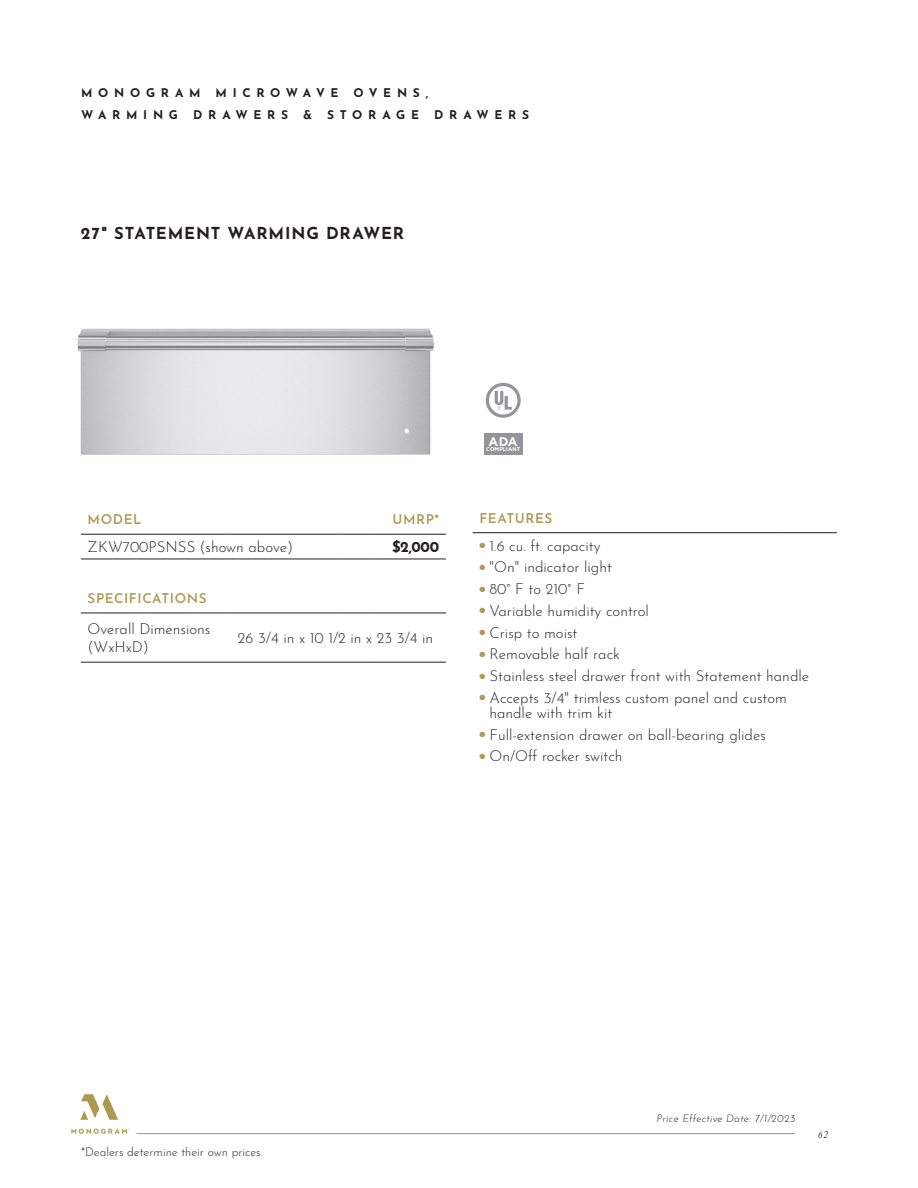
<style>
.page{position:relative;width:918px;height:1188px;background:#fff}
.page>*{position:absolute;margin:0;border:0;box-sizing:border-box;transform-origin:0 0}
.t1{font:700 16.5px "Josefin Sans";letter-spacing:.05em;color:#231f20}
.t2{font:300 15px/18px "Josefin Sans";color:#231f20}
.t3{font:700 15px "Josefin Sans";color:#231f20}
.t4{font:600 13.5px "Josefin Sans";letter-spacing:.04em;color:#ae9852}
.t5{font:700 12.45px "Gotham";color:#fff}
.t6{font:700 12px/22.5px "Josefin Sans";letter-spacing:.475em;color:#231f20}
.t7{font:300 12px "Josefin Sans";color:#231f20}
.t8{font:italic 300 10.5px "Josefin Sans";letter-spacing:.02em;color:#231f20}
.t9{font:italic 10.5px "Cardo";color:#231f20;scale:.75 1}
.t10{font:700 5.4px "Gotham";color:#fff}
</style>
<div class="page">
<img style="left:77px;top:329px;width:357px;height:126px">
<hr style="left:81px;top:662px;width:150px;height:1px;background:#231f20">
<hr style="left:231px;top:662px;width:107px;height:1px;background:#231f20">
<hr style="left:338px;top:662px;width:37px;height:1px;background:#231f20">
<hr style="left:375px;top:662px;width:71px;height:1px;background:#231f20">
<hr style="left:81px;top:534px;width:150px;height:1px;background:#231f20">
<hr style="left:231px;top:534px;width:107px;height:1px;background:#231f20">
<hr style="left:338px;top:534px;width:37px;height:1px;background:#231f20">
<hr style="left:375px;top:534px;width:71px;height:1px;background:#231f20">
<hr style="left:81px;top:613px;width:150px;height:1px;background:#231f20">
<hr style="left:231px;top:613px;width:107px;height:1px;background:#231f20">
<hr style="left:338px;top:613px;width:37px;height:1px;background:#231f20">
<hr style="left:375px;top:613px;width:71px;height:1px;background:#231f20">
<hr style="left:81px;top:559px;width:150px;height:1px;background:#231f20">
<hr style="left:231px;top:559px;width:107px;height:1px;background:#231f20">
<hr style="left:338px;top:559px;width:37px;height:1px;background:#231f20">
<hr style="left:375px;top:559px;width:71px;height:1px;background:#231f20">
<hr style="left:473px;top:532px;width:308px;height:1px;background:#231f20">
<hr style="left:781px;top:532px;width:56px;height:1px;background:#231f20">
<div style="left:484px;top:434px;width:38px;height:21px;background:#939598"></div>
<svg style="left:486px;top:383px;width:35px;height:35px"></svg>
<svg style="left:71px;top:1094px;width:59px;height:40px"></svg>
<hr style="left:136px;top:1133px;width:659px;height:1px;background:#ae9852">
<p class="t6" style="left:81px;top:79px;width:450px">MONOGRAM MICROWAVE OVENS,<br>WARMING DRAWERS &amp; STORAGE DRAWERS</p>
<p class="t1" style="left:81px;top:218px;width:325px">27" STATEMENT WARMING DRAWER</p>
<p class="t4" style="left:88px;top:509px;width:55px">MODEL</p>
<p class="t4" style="left:393px;top:509px;width:48px">UMRP*</p>
<p class="t2" style="left:88px;top:537px;width:207px">ZKW700PSNSS (shown above)</p>
<p class="t3" style="left:392px;top:534px;width:49px">$2,000</p>
<p class="t4" style="left:88px;top:588px;width:120px">SPECIFICATIONS</p>
<p class="t2" style="left:88px;top:619px;width:124px">Overall Dimensions (WxHxD)</p>
<p class="t2" style="left:238px;top:628px;width:197px">26 3/4 in x 10 1/2 in x 23 3/4 in</p>
<p class="t5" style="left:489px;top:433px;width:31px">ADA</p>
<p class="t10" style="left:486px;top:446px;width:36px">COMPLIANT</p>
<p class="t4" style="left:479px;top:508px;width:74px">FEATURES</p>
<p class="t2" style="left:479px;top:535px;width:123px"><sup>●</sup> 1.6 cu. ft. capacity</p>
<p class="t2" style="left:479px;top:557px;width:134px"><sup>●</sup> "On" indicator light</p>
<p class="t2" style="left:479px;top:579px;width:107px"><sup>●</sup> 80° F to 210° F</p>
<p class="t2" style="left:479px;top:600px;width:171px"><sup>●</sup> Variable humidity control</p>
<p class="t2" style="left:479px;top:622px;width:100px"><sup>●</sup> Crisp to moist</p>
<p class="t2" style="left:479px;top:644px;width:142px"><sup>●</sup> Removable half rack</p>
<p class="t2" style="left:479px;top:666px;width:331px"><sup>●</sup> Stainless steel drawer front with Statement handle</p>
<p class="t2" style="left:489px;top:689px;width:299px;line-height:15px;text-indent:-10px"><sup>●</sup> Accepts 3/4" trimless custom panel and custom handle with trim kit</p>
<p class="t2" style="left:479px;top:724px;width:288px"><sup>●</sup> Full-extension drawer on ball-bearing glides</p>
<p class="t2" style="left:479px;top:746px;width:145px"><sup>●</sup> On/Off rocker switch</p>
<p class="t7" style="left:81px;top:1142px;width:183px">*Dealers determine their own prices.</p>
<p class="t8" style="left:657px;top:1109px;width:140px">Price Effective Date: 7/1/2023</p>
<p class="t9" style="left:818px;top:1128px;width:14px">62</p>
</div>
